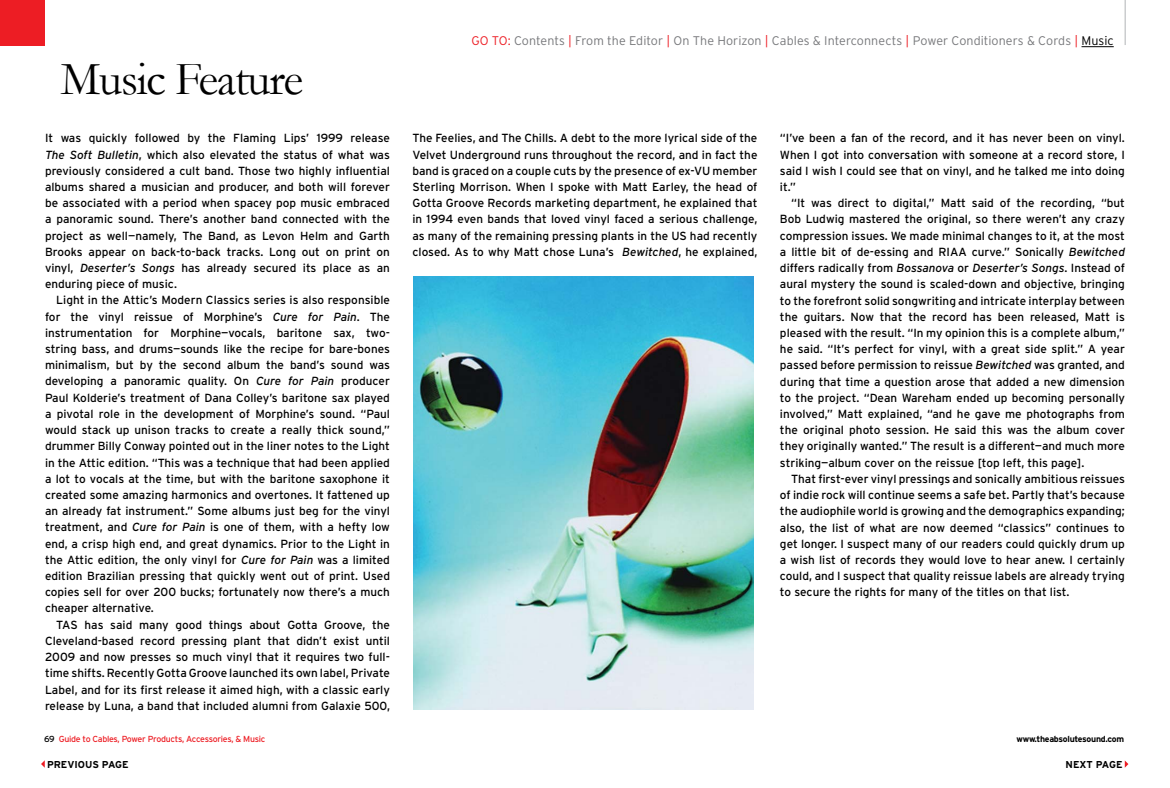
<style>
.page{position:relative;width:1170px;height:788px;background:#fff}
.page>*{position:absolute;margin:0;border:0;box-sizing:border-box;transform-origin:0 0}
.t1{font:47.62px "Garamond";letter-spacing:-.03em;color:#000}
.t2{font:300 12.5px "Interstate";letter-spacing:.005em;color:#77787b}
.t3{font:11.75px/16.2px "Interstate";color:#000;text-align:justify}
.t4{font:700 10px "Interstate";color:#000}
.t5{font:8.75px "Interstate";letter-spacing:-.03em;color:#ed1d24}
.t6{font:700 8.75px "Interstate";letter-spacing:-.03em;color:#000}
.s1{font-style:italic}
.s2{color:#ed1d24}
.s3{color:#000}
</style>
<div class="page">
<hr style="left:1125px;top:0;width:1px;height:45px;background:#b1b4b6">
<hr style="left:1082px;top:46px;width:32px;height:1px;background:#000">
<div style="left:0;top:0;width:45px;height:45px;background:#ed1d24"></div>
<img style="left:413px;top:276px;width:341px;height:433px">
<svg style="left:1125px;top:760px;width:3px;height:7px"></svg>
<svg style="left:41px;top:760px;width:4px;height:7px"></svg>
<h1 class="t1" style="left:61px;top:50px;width:244px">Music Feature</h1>
<p class="t3" style="left:45px;top:130px;width:347px">It was quickly followed by the Flaming Lips’ 1999 release <span class="s1">The Soft Bulletin</span>, which also elevated the status of what was previously considered a cult band. Those two highly influential albums shared a musician and producer, and both will forever be associated with a period when spacey pop music embraced a panoramic sound. There’s another band connected with the project as well—namely, The Band, as Levon Helm and Garth Brooks appear on back-to-back tracks. Long out on print on vinyl, <span class="s1">Deserter’s Songs</span> has already secured its place as an enduring piece of music.</p>
<p class="t3" style="left:45px;top:292px;width:347px;text-indent:11px">Light in the Attic’s Modern Classics series is also responsible for the vinyl reissue of Morphine’s <span class="s1">Cure for Pain</span>. The instrumentation for Morphine—vocals, baritone sax, two&shy;string bass, and drums—sounds like the recipe for bare-bones minimalism, but by the second album the band’s sound was developing a panoramic quality. On <span class="s1">Cure for Pain</span> producer Paul Kolderie’s treatment of Dana Colley’s baritone sax played a pivotal role in the development of Morphine’s sound. “Paul would stack up unison tracks to create a really thick sound,” drummer Billy Conway pointed out in the liner notes to the Light in the Attic edition. “This was a technique that had been applied a lot to vocals at the time, but with the baritone saxophone it created some amazing harmonics and overtones. It fattened up an already fat instrument.” Some albums just beg for the vinyl treatment, and <span class="s1">Cure for Pain</span> is one of them, with a hefty low end, a crisp high end, and great dynamics. Prior to the Light in the Attic edition, the only vinyl for <span class="s1">Cure for Pain</span> was a limited edition Brazilian pressing that quickly went out of print. Used copies sell for over 200 bucks; fortunately now there’s a much cheaper alternative.</p>
<p class="t3" style="left:45px;top:616px;width:347px;text-indent:11px">TAS has said many good things about Gotta Groove, the Cleveland-based record pressing plant that didn’t exist until 2009 and now presses so much vinyl that it requires two full&shy;time shifts. Recently Gotta Groove launched its own label, Private Label, and for its first release it aimed high, with a classic early release by Luna, a band that included alumni from Galaxie 500,</p>
<p class="t2" style="left:471px;top:34px;width:644px"><span class="s2">go to:</span> Contents <span class="s2">|</span> From the Editor <span class="s2">|</span> On The Horizon <span class="s2">|</span> Cables &amp; Interconnects <span class="s2">|</span> Power Conditioners &amp; Cords <span class="s2">|</span> <span class="s3">Music</span></p>
<p class="t3" style="left:413px;top:130px;width:347px">The Feelies, and The Chills. A debt to the more lyrical side of the Velvet Underground runs throughout the record, and in fact the band is graced on a couple cuts by the presence of ex-VU member Sterling Morrison. When I spoke with Matt Earley, the head of Gotta Groove Records marketing department, he explained that in 1994 even bands that loved vinyl faced a serious challenge, as many of the remaining pressing plants in the US had recently closed. As to why Matt chose Luna’s <span class="s1">Bewitched</span>, he explained,</p>
<p class="t3" style="left:780px;top:130px;width:346px">“I’ve been a fan of the record, and it has never been on vinyl.<br>When I got into conversation with someone at a record store, I said I wish I could see that on vinyl, and he talked me into doing it.”</p>
<p class="t3" style="left:780px;top:195px;width:347px;text-indent:11px">“It was direct to digital,” Matt said of the recording, “but Bob Ludwig mastered the original, so there weren’t any crazy compression issues. We made minimal changes to it, at the most a little bit of de-essing and RIAA curve.” Sonically <span class="s1">Bewitched </span>differs radically from <span class="s1">Bossanova</span> or <span class="s1">Deserter’s Songs</span>. Instead of aural mystery the sound is scaled-down and objective, bringing to the forefront solid songwriting and intricate interplay between the guitars. Now that the record has been released, Matt is pleased with the result. “In my opinion this is a complete album,” he said. “It’s perfect for vinyl, with a great side split.” A year passed before permission to reissue <span class="s1">Bewitched</span> was granted, and during that time a question arose that added a new dimension to the project. “Dean Wareham ended up becoming personally involved,” Matt explained, “and he gave me photographs from the original photo session. He said this was the album cover they originally wanted.” The result is a different—and much more striking—album cover on the reissue [top left, this page].</p>
<p class="t3" style="left:780px;top:470px;width:347px;text-indent:11px">That first-ever vinyl pressings and sonically ambitious reissues of indie rock will continue seems a safe bet. Partly that’s because the audiophile world is growing and the demographics expanding; also, the list of what are now deemed “classics” continues to get longer. I suspect many of our readers could quickly drum up a wish list of records they would love to hear anew. I certainly could, and I suspect that quality reissue labels are already trying to secure the rights for many of the titles on that list.</p>
<p class="t5" style="left:44px;top:734px;width:223px"><span class="s3">69</span> Guide to Cables, Power Products, Accessories, &amp; Music</p>
<p class="t6" style="left:1017px;top:734px;width:109px">www.theabsolutesound.com</p>
<p class="t4" style="left:47px;top:758px;width:83px">previous page</p>
<p class="t4" style="left:1066px;top:758px;width:58px">NEXT page</p>
</div>
